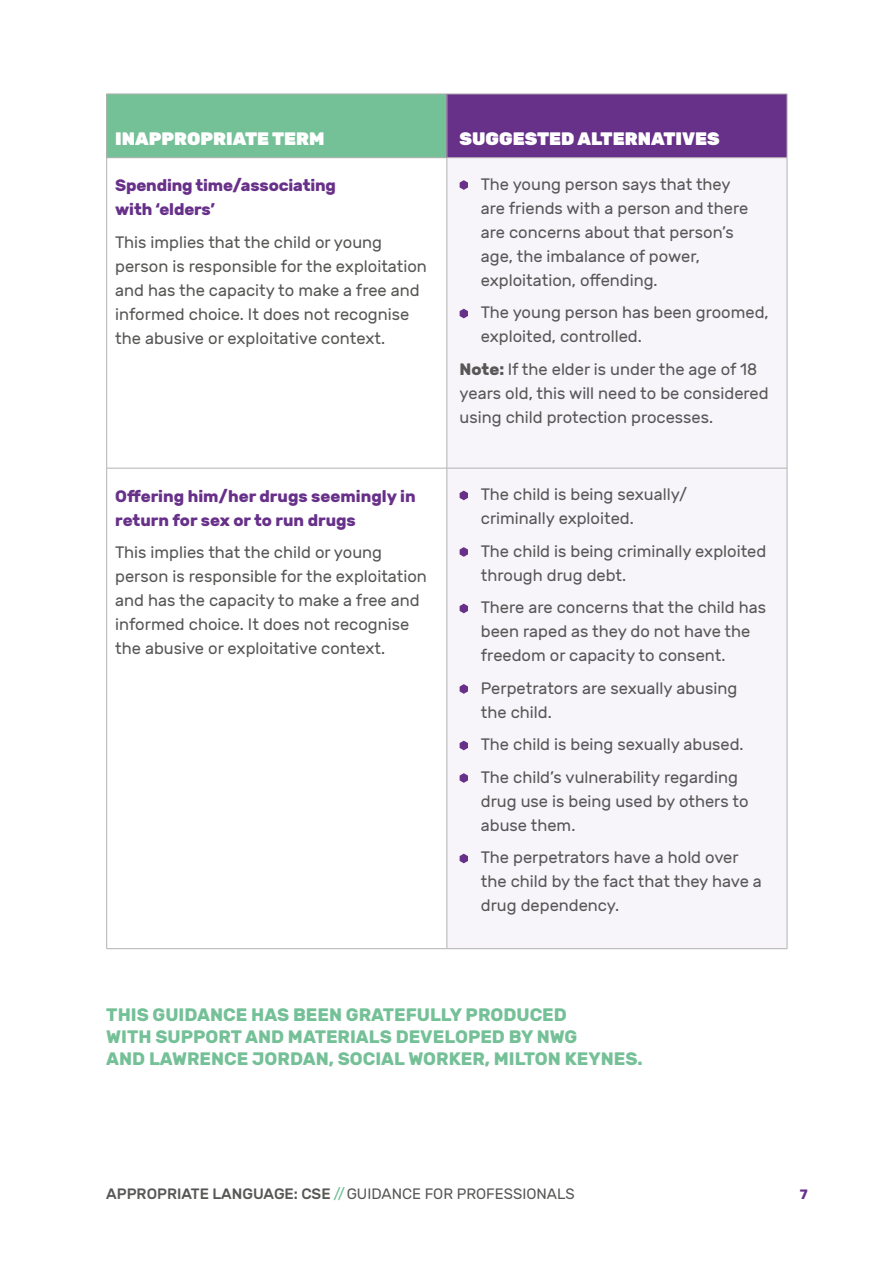
<style>
.page{position:relative;width:893px;height:1263px;background:#fff}
.page>*{position:absolute;margin:0;border:0;box-sizing:border-box;transform-origin:0 0}
.t1{font:700 18px/21.6px "Rubik";color:#74c097}
.t2{font:900 18px "Rubik";color:#fff}
.t3{font:16.5px/24px "Rubik";color:#575756}
.t4{font:700 16.5px/24px "Rubik";color:#673089}
.t5{font:15px "Rubik";color:#575756}
.t6{font:700 13.5px "Rubik";color:#673089}
.s1{font-weight:700}
.s2{font-weight:500}
.s3{color:#74c097}
</style>
<div class="page">
<div style="left:107px;top:94px;width:340px;height:64px;background:#74c097"></div>
<div style="left:447px;top:94px;width:340px;height:64px;background:#673089"></div>
<div style="left:448px;top:158px;width:339px;height:790px;background:#f7f4fa"></div>
<hr style="left:106px;top:94px;width:341px;height:1px;background:#b3b2b2">
<hr style="left:106px;top:94px;width:1px;height:64px;background:#b3b2b2">
<hr style="left:447px;top:94px;width:340px;height:1px;background:#b3b2b2">
<hr style="left:446px;top:94px;width:1px;height:64px;background:#b3b2b2">
<hr style="left:787px;top:94px;width:1px;height:64px;background:#b3b2b2">
<hr style="left:106px;top:157px;width:341px;height:1px;background:#b3b2b2">
<hr style="left:106px;top:158px;width:1px;height:310px;background:#b3b2b2">
<hr style="left:447px;top:157px;width:340px;height:1px;background:#b3b2b2">
<hr style="left:447px;top:158px;width:1px;height:310px;background:#b3b2b2">
<hr style="left:787px;top:158px;width:1px;height:310px;background:#b3b2b2">
<hr style="left:106px;top:468px;width:341px;height:1px;background:#b3b2b2">
<hr style="left:106px;top:468px;width:1px;height:480px;background:#b3b2b2">
<hr style="left:447px;top:468px;width:340px;height:1px;background:#b3b2b2">
<hr style="left:447px;top:468px;width:1px;height:480px;background:#b3b2b2">
<hr style="left:787px;top:468px;width:1px;height:480px;background:#b3b2b2">
<hr style="left:106px;top:948px;width:341px;height:1px;background:#b3b2b2">
<hr style="left:447px;top:948px;width:340px;height:1px;background:#b3b2b2">
<svg style="left:460px;top:180px;width:8px;height:10px"></svg>
<svg style="left:460px;top:309px;width:8px;height:9px"></svg>
<svg style="left:460px;top:491px;width:8px;height:9px"></svg>
<svg style="left:460px;top:547px;width:8px;height:10px"></svg>
<svg style="left:460px;top:604px;width:8px;height:9px"></svg>
<svg style="left:460px;top:684px;width:8px;height:10px"></svg>
<svg style="left:460px;top:741px;width:8px;height:9px"></svg>
<svg style="left:460px;top:773px;width:8px;height:10px"></svg>
<svg style="left:460px;top:854px;width:8px;height:9px"></svg>
<p class="t2" style="left:115px;top:128px;width:211px">INAPPROPRIATE TERM</p>
<p class="t2" style="left:460px;top:128px;width:262px">SUGGESTED ALTERNATIVES</p>
<p class="t4" style="left:115px;top:174px;width:222px">Spending time/associating with ‘elders’</p>
<p class="t3" style="left:115px;top:231px;width:313px">This implies that the child or young person is responsible for the exploitation and has the capacity to make a free and informed choice. It does not recognise the abusive or exploitative context.</p>
<p class="t3" style="left:481px;top:173px;width:269px">The young person says that they are friends with a person and there are concerns about that person’s age, the imbalance of power, exploitation, offending.</p>
<p class="t3" style="left:481px;top:301px;width:289px">The young person has been groomed, exploited, controlled.</p>
<p class="t3" style="left:460px;top:358px;width:311px"><span class="s1">Note:</span> If the elder is under the age of 18 years old, this will need to be considered using child protection processes.</p>
<p class="t4" style="left:115px;top:484px;width:302px">Offering him/her drugs seemingly in return for sex or to run drugs</p>
<p class="t3" style="left:115px;top:541px;width:313px">This implies that the child or young person is responsible for the exploitation and has the capacity to make a free and informed choice. It does not recognise the abusive or exploitative context.</p>
<p class="t3" style="left:481px;top:483px;width:208px">The child is being sexually/ criminally exploited.</p>
<p class="t3" style="left:481px;top:540px;width:287px">The child is being criminally exploited through drug debt.</p>
<p class="t3" style="left:481px;top:596px;width:287px">There are concerns that the child has been raped as they do not have the freedom or capacity to consent.</p>
<p class="t3" style="left:481px;top:677px;width:258px">Perpetrators are sexually abusing the child.</p>
<p class="t3" style="left:481px;top:729px;width:264px;line-height:32.5px">The child is being sexually abused.<br>The child’s vulnerability regarding</p>
<p class="t3" style="left:481px;top:790px;width:269px">drug use is being used by others to abuse them.</p>
<p class="t3" style="left:481px;top:846px;width:283px">The perpetrators have a hold over the child by the fact that they have a drug dependency.</p>
<p class="t1" style="left:106px;top:1005px;width:538px">THIS GUIDANCE HAS BEEN GRATEFULLY PRODUCED<br>WITH SUPPORT AND MATERIALS DEVELOPED BY NWG<br>AND LAWRENCE JORDAN, SOCIAL WORKER, MILTON KEYNES.</p>
<p class="t5" style="left:106px;top:1186px;width:470px"><span class="s2">APPROPRIATE LANGUAGE: CSE</span> <span class="s3">//</span>GUIDANCE FOR PROFESSIONALS</p>
<p class="t6" style="left:800px;top:1186px;width:9px">7</p>
</div>
